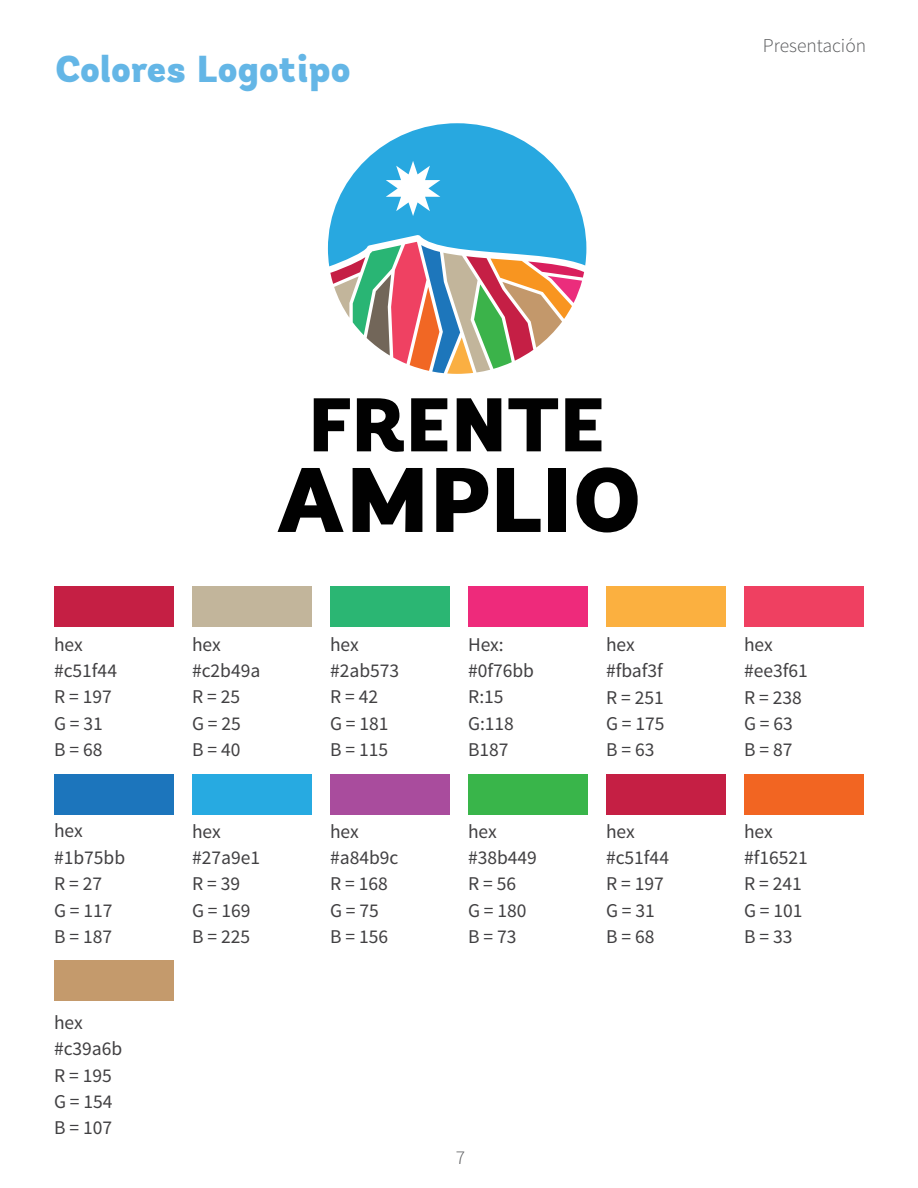
<style>
.page{position:relative;width:918px;height:1188px;background:#fff}
.page>*{position:absolute;margin:0;border:0;box-sizing:border-box;transform-origin:0 0}
.t1{font:900 37.5px "Andes";letter-spacing:-.015em;color:#64b6e6}
.t2{font:19.5px/26.4px "Source Sans Pro";color:#414042}
.t3{font:300 19.5px "Source Sans Pro";color:#58595b}
</style>
<div class="page">
<svg style="left:314px;top:398px;width:36px;height:53px"></svg>
<svg style="left:357px;top:398px;width:47px;height:54px"></svg>
<svg style="left:411px;top:398px;width:36px;height:53px"></svg>
<svg style="left:457px;top:398px;width:44px;height:53px"></svg>
<svg style="left:508px;top:398px;width:50px;height:53px"></svg>
<svg style="left:565px;top:398px;width:36px;height:53px"></svg>
<svg style="left:278px;top:468px;width:66px;height:64px"></svg>
<svg style="left:353px;top:468px;width:69px;height:64px"></svg>
<svg style="left:436px;top:468px;width:52px;height:64px"></svg>
<svg style="left:497px;top:468px;width:44px;height:64px"></svg>
<div style="left:548px;top:468px;width:18px;height:64px;background:#010101"></div>
<svg style="left:577px;top:467px;width:61px;height:66px"></svg>
<svg style="left:328px;top:123px;width:258px;height:251px"></svg>
<div style="left:54px;top:586px;width:120px;height:41px;background:#c51f44"></div>
<div style="left:192px;top:586px;width:120px;height:41px;background:#c2b59b"></div>
<div style="left:330px;top:586px;width:120px;height:41px;background:#2bb673"></div>
<div style="left:468px;top:586px;width:120px;height:41px;background:#ee2a7b"></div>
<div style="left:606px;top:586px;width:120px;height:41px;background:#fbb040"></div>
<div style="left:744px;top:586px;width:120px;height:41px;background:#ef4061"></div>
<div style="left:54px;top:774px;width:120px;height:40px;background:#1c75bc"></div>
<div style="left:192px;top:774px;width:120px;height:40px;background:#27aae1"></div>
<div style="left:330px;top:774px;width:120px;height:40px;background:#a94c9d"></div>
<div style="left:468px;top:774px;width:120px;height:40px;background:#39b54a"></div>
<div style="left:606px;top:774px;width:120px;height:40px;background:#c51f44"></div>
<div style="left:744px;top:774px;width:120px;height:40px;background:#f26522"></div>
<div style="left:54px;top:960px;width:120px;height:41px;background:#c49a6c"></div>
<h1 class="t1" style="left:54px;top:44px;width:299px">Colores Logotipo</h1>
<p class="t3" style="left:763px;top:34px;width:105px">Presentación</p>
<p class="t2" style="left:54px;top:631px;width:65px">hex #c51f44<br>R = 197<br>G = 31<br>B = 68</p>
<p class="t2" style="left:192px;top:631px;width:70px">hex #c2b49a<br>R = 25<br>G = 25<br>B = 40</p>
<p class="t2" style="left:330px;top:631px;width:71px">hex #2ab573<br>R = 42<br>G = 181<br>B = 115</p>
<p class="t2" style="left:468px;top:631px;width:68px">Hex: #0f76bb<br>R:15<br>G:118<br>B187</p>
<p class="t2" style="left:606px;top:631px;width:60px">hex #fbaf3f<br>R = 251<br>G = 175<br>B = 63</p>
<p class="t2" style="left:744px;top:631px;width:65px">hex #ee3f61<br>R = 238<br>G = 63<br>B = 87</p>
<p class="t2" style="left:54px;top:818px;width:73px">hex #1b75bb<br>R = 27<br>G = 117<br>B = 187</p>
<p class="t2" style="left:54px;top:1009px;width:70px">hex #c39a6b<br>R = 195<br>G = 154<br>B = 107</p>
<p class="t2" style="left:192px;top:818px;width:70px">hex #27a9e1<br>R = 39<br>G = 169<br>B = 225</p>
<p class="t2" style="left:330px;top:818px;width:70px">hex #a84b9c<br>R = 168<br>G = 75<br>B = 156</p>
<p class="t2" style="left:468px;top:818px;width:70px">hex #38b449<br>R = 56<br>G = 180<br>B = 73</p>
<p class="t2" style="left:606px;top:818px;width:65px">hex #c51f44<br>R = 197<br>G = 31<br>B = 68</p>
<p class="t2" style="left:744px;top:818px;width:65px">hex #f16521<br>R = 241<br>G = 101<br>B = 33</p>
<p class="t3" style="left:456px;top:1145px;width:11px">7</p>
</div>
